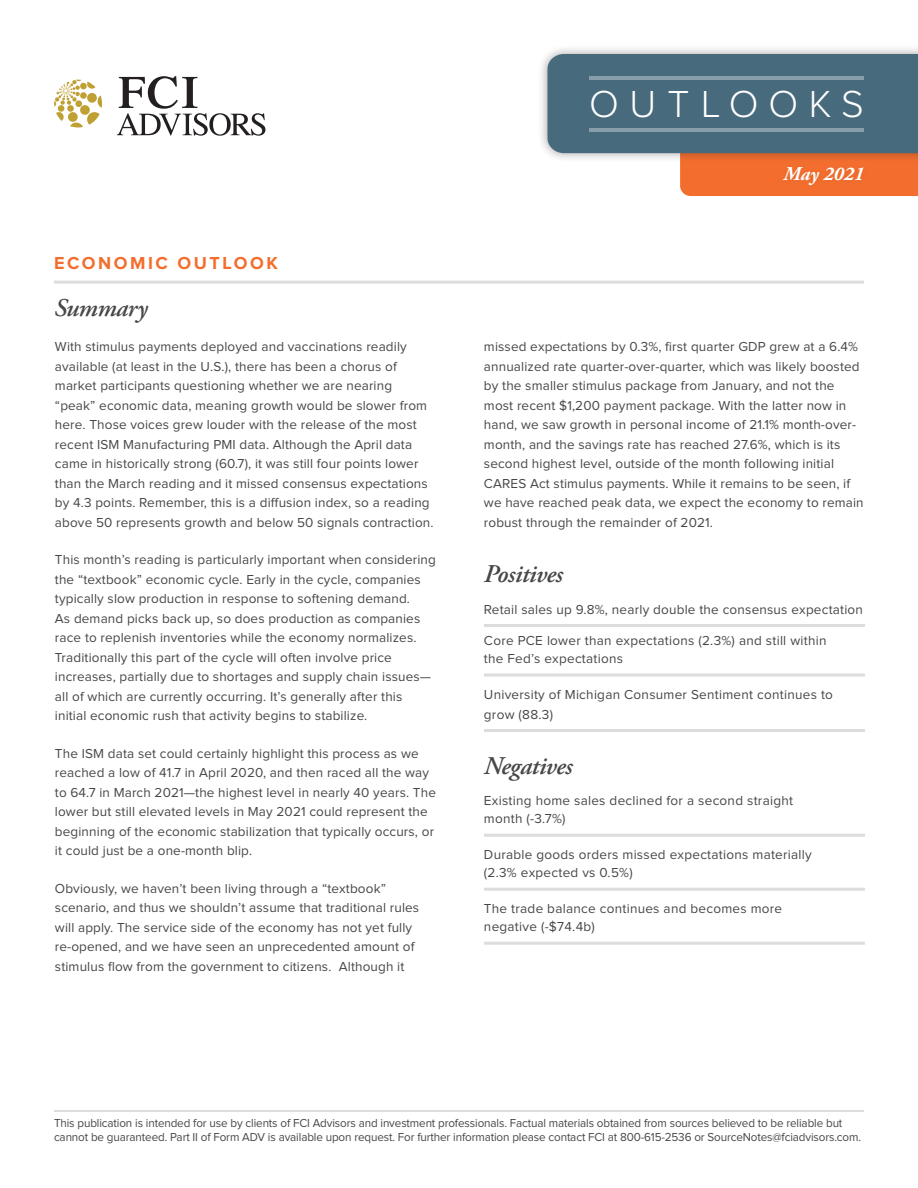
<style>
.page{position:relative;width:918px;height:1188px;background:#fff}
.page>*{position:absolute;margin:0;border:0;box-sizing:border-box;transform-origin:0 0}
.t1{font:300 39px "Proxima Nova";letter-spacing:.27em;color:#fff}
.bullets-square{font:italic 600 25.5px "Adobe Garamond Pro";letter-spacing:-.02em;color:#464747}
.palatino-main{font:italic 600 25.5px "Adobe Garamond Pro";letter-spacing:-.02em;color:#464747}
.t2{font:italic 700 19.5px "Adobe Garamond Pro";color:#fff}
.t3{font:700 18px "Proxima Nova";letter-spacing:.14em;color:#f36e2e}
.palatino-main-2{font:13.5px/19.5px "Proxima Nova";letter-spacing:.01em;color:#464747}
.bullets-square-2{font:13.5px/18px "Proxima Nova";letter-spacing:.02em;color:#464747}
.t4{font:12px/14.4px "Proxima Nova";letter-spacing:-.01em;color:#464747}
</style>
<div class="page">
<div style="left:538px;top:44px;width:380px;height:119px;background:#231f20;opacity:.38"></div>
<svg style="left:547px;top:54px;width:371px;height:142px;background:#777c7f"></svg>
<hr style="left:590px;top:76px;width:274px;height:4px;background:#879eaa">
<hr style="left:590px;top:128px;width:274px;height:4px;background:#879eaa">
<div style="left:779px;top:163px;width:89px;height:28px;background:#f16d2d"></div>
<hr style="left:484px;top:624px;width:381px;height:3px;background:#dedcdc">
<hr style="left:484px;top:674px;width:381px;height:3px;background:#dedcdc">
<hr style="left:484px;top:729px;width:381px;height:3px;background:#dedcdc">
<hr style="left:484px;top:834px;width:381px;height:3px;background:#dedcdc">
<hr style="left:484px;top:888px;width:381px;height:3px;background:#dedcdc">
<hr style="left:484px;top:942px;width:381px;height:3px;background:#dedcdc">
<hr style="left:54px;top:281px;width:810px;height:3px;background:#dedcdc">
<svg style="left:54px;top:80px;width:48px;height:47px"></svg>
<svg style="left:117px;top:76px;width:148px;height:60px"></svg>
<hr style="left:54px;top:1110px;width:810px;height:2px;background:#dedcdc">
<h1 class="t1" style="left:589px;top:86px;width:276px">OUTLOOKS</h1>
<p class="t3" style="left:54px;top:254px;width:225px">ECONOMIC OUTLOOK</p>
<p class="bullets-square" style="left:54px;top:293px;width:95px">Summary</p>
<p class="palatino-main-2" style="left:55px;top:338px;width:380px">With stimulus payments deployed and vaccinations readily available (at least in the U.S.), there has been a chorus of market participants questioning whether we are nearing “peak” economic data, meaning growth would be slower from here. Those voices grew louder with the release of the most recent ISM Manufacturing PMI data. Although the April data came in historically strong (60.7), it was still four points lower than the March reading and it missed consensus expectations by 4.3 points. Remember, this is a diffusion index, so a reading above 50 represents growth and below 50 signals contraction.</p>
<p class="palatino-main-2" style="left:55px;top:551px;width:382px">This month’s reading is particularly important when considering the “textbook” economic cycle. Early in the cycle, companies typically slow production in response to softening demand.<br>As demand picks back up, so does production as companies race to replenish inventories while the economy normalizes.<br>Traditionally this part of the cycle will often involve price increases, partially due to shortages and supply chain issues— all of which are currently occurring. It’s generally after this initial economic rush that activity begins to stabilize.</p>
<p class="palatino-main-2" style="left:55px;top:744px;width:382px">The ISM data set could certainly highlight this process as we reached a low of 41.7 in April 2020, and then raced all the way to 64.7 in March 2021—the highest level in nearly 40 years. The lower but still elevated levels in May 2021 could represent the beginning of the economic stabilization that typically occurs, or it could just be a one-month blip.</p>
<p class="palatino-main-2" style="left:55px;top:879px;width:366px">Obviously, we haven’t been living through a “textbook” scenario, and thus we shouldn’t assume that traditional rules will apply. The service side of the economy has not yet fully re-opened, and we have seen an unprecedented amount of stimulus flow from the government to citizens. Although it</p>
<h3 class="t2" style="left:784px;top:162px;width:82px">May 2021</h3>
<p class="palatino-main-2" style="left:484px;top:338px;width:381px">missed expectations by 0.3%, first quarter GDP grew at a 6.4% annualized rate quarter-over-quarter, which was likely boosted by the smaller stimulus package from January, and not the most recent $1,200 payment package. With the latter now in hand, we saw growth in personal income of 21.1% month-over&shy;month, and the savings rate has reached 27.6%, which is its second highest level, outside of the month following initial CARES Act stimulus payments. While it remains to be seen, if we have reached peak data, we expect the economy to remain robust through the remainder of 2021.</p>
<p class="palatino-main" style="left:484px;top:559px;width:80px">Positives</p>
<p class="bullets-square-2" style="left:484px;top:601px;width:381px">Retail sales up 9.8%, nearly double the consensus expectation</p>
<p class="bullets-square-2" style="left:484px;top:632px;width:344px">Core PCE lower than expectations (2.3%) and still within the Fed’s expectations</p>
<p class="bullets-square-2" style="left:484px;top:685px;width:351px;line-height:19.5px">University of Michigan Consumer Sentiment continues to grow (88.3)</p>
<p class="bullets-square" style="left:484px;top:751px;width:90px">Negatives</p>
<p class="bullets-square-2" style="left:484px;top:792px;width:311px">Existing home sales declined for a second straight month (-3.7%)</p>
<p class="bullets-square-2" style="left:484px;top:846px;width:329px">Durable goods orders missed expectations materially (2.3% expected vs 0.5%)</p>
<p class="bullets-square-2" style="left:484px;top:900px;width:300px">The trade balance continues and becomes more negative (-$74.4b)</p>
<p class="t4" style="left:54px;top:1116px;width:809px">This publication is intended for use by clients of FCI Advisors and investment professionals. Factual materials obtained from sources believed to be reliable but cannot be guaranteed. Part II of Form ADV is available upon request. For further information please contact FCI at 800-615-2536 or SourceNotes@fciadvisors.com.</p>
</div>
